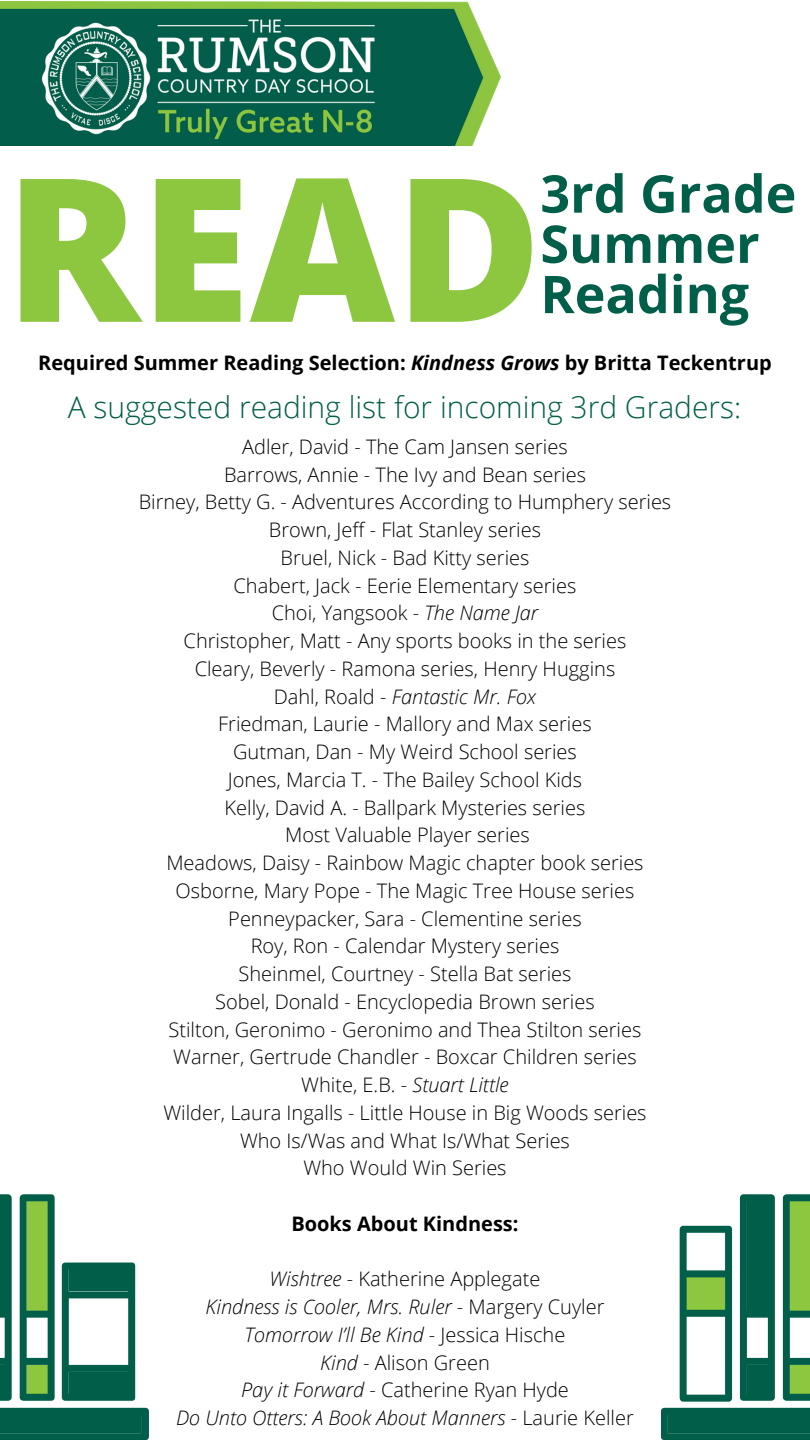
<style>
.page{position:relative;width:810px;height:1440px;background:#fff}
.page>*{position:absolute;margin:0;border:0;box-sizing:border-box;transform-origin:0 0}
.t1{font:800 200px "Open Sans";color:#8dc63f}
.t2{font:700 52px "Open Sans";color:#005e49}
.t3{font:300 30px "Open Sans";color:#005e49}
.t4{font:300 20px "Open Sans";color:#000}
.t5{font:italic 300 20px "Open Sans";color:#000}
.t6{font:700 20px "Open Sans";color:#000}
.s1{font-style:italic}
.s2{font-style:normal}
</style>
<div class="page">
<svg style="left:0;top:1194px;width:149px;height:246px"></svg>
<svg style="left:661px;top:1194px;width:149px;height:246px"></svg>
<img style="left:0;top:2px;width:500px;height:144px">
<p class="t1" style="left:5px;top:108px;width:538px">READ</p>
<p class="t2" style="left:540px;top:157px;width:257px">3rd Grade</p>
<p class="t2" style="left:540px;top:207px;width:221px">Summer</p>
<p class="t2" style="left:540px;top:258px;width:210px">Reading</p>
<p class="t6" style="left:38px;top:348px;width:735px">Required Summer Reading Selection: <span class="s1">Kindness Grows</span> by Britta Teckentrup</p>
<p class="t3" style="left:68px;top:386px;width:675px">A suggested reading list for incoming 3rd Graders:</p>
<p class="t4" style="left:242px;top:432px;width:327px">Adler, David - The Cam Jansen series</p>
<p class="t4" style="left:224px;top:460px;width:363px">Barrows, Annie - The Ivy and Bean series</p>
<p class="t4" style="left:139px;top:488px;width:534px">Birney, Betty G. - Adventures According to Humphery series</p>
<p class="t4" style="left:269px;top:516px;width:274px">Brown, Jeff - Flat Stanley series</p>
<p class="t4" style="left:280px;top:543px;width:250px">Bruel, Nick - Bad Kitty series</p>
<p class="t4" style="left:234px;top:571px;width:344px">Chabert, Jack - Eerie Elementary series</p>
<p class="t4" style="left:272px;top:599px;width:268px">Choi, Yangsook - <span class="s1">The Name Jar</span></p>
<p class="t4" style="left:184px;top:627px;width:444px">Christopher, Matt - Any sports books in the series</p>
<p class="t4" style="left:195px;top:654px;width:422px">Cleary, Beverly - Ramona series, Henry Huggins</p>
<p class="t5" style="left:274px;top:682px;width:264px"><span class="s2">Dahl, Roald -</span> Fantastic Mr. Fox</p>
<p class="t4" style="left:218px;top:710px;width:375px">Friedman, Laurie - Mallory and Max series</p>
<p class="t4" style="left:233px;top:738px;width:345px">Gutman, Dan - My Weird School series</p>
<p class="t4" style="left:228px;top:765px;width:356px">Jones, Marcia T. - The Bailey School Kids</p>
<p class="t4" style="left:225px;top:793px;width:362px">Kelly, David A. - Ballpark Mysteries series</p>
<p class="t4" style="left:285px;top:821px;width:246px">Most Valuable Player series</p>
<p class="t4" style="left:166px;top:849px;width:479px">Meadows, Daisy - Rainbow Magic chapter book series</p>
<p class="t4" style="left:176px;top:876px;width:460px">Osborne, Mary Pope - The Magic Tree House series</p>
<p class="t4" style="left:228px;top:904px;width:355px">Penneypacker, Sara - Clementine series</p>
<p class="t4" style="left:251px;top:932px;width:310px">Roy, Ron - Calendar Mystery series</p>
<p class="t4" style="left:238px;top:960px;width:335px">Sheinmel, Courtney - Stella Bat series</p>
<p class="t4" style="left:215px;top:987px;width:381px">Sobel, Donald - Encyclopedia Brown series</p>
<p class="t4" style="left:169px;top:1015px;width:474px">Stilton, Geronimo - Geronimo and Thea Stilton series</p>
<p class="t4" style="left:173px;top:1043px;width:465px">Warner, Gertrude Chandler - Boxcar Children series</p>
<p class="t5" style="left:301px;top:1071px;width:209px"><span class="s2">White, E.B. -</span> Stuart Little</p>
<p class="t4" style="left:163px;top:1098px;width:485px">Wilder, Laura Ingalls - Little House in Big Woods series</p>
<p class="t4" style="left:240px;top:1126px;width:331px">Who Is/Was and What Is/What Series</p>
<p class="t4" style="left:303px;top:1154px;width:205px">Who Would Win Series</p>
<p class="t6" style="left:291px;top:1209px;width:229px">Books About Kindness:</p>
<p class="t4" style="left:270px;top:1265px;width:272px"><span class="s1">Wishtree</span> - Katherine Applegate</p>
<p class="t5" style="left:206px;top:1293px;width:400px">Kindness is Cooler, Mrs. Ruler <span class="s2">- Margery Cuyler</span></p>
<p class="t5" style="left:245px;top:1320px;width:322px">Tomorrow I’ll Be Kind <span class="s2">- Jessica Hische</span></p>
<p class="t4" style="left:320px;top:1348px;width:171px"><span class="s1">Kind</span> - Alison Green</p>
<p class="t4" style="left:241px;top:1376px;width:329px"><span class="s1">Pay it Forward</span> - Catherine Ryan Hyde</p>
<p class="t5" style="left:176px;top:1404px;width:459px">Do Unto Otters: A Book About Manners <span class="s2">- Laurie Keller</span></p>
</div>
